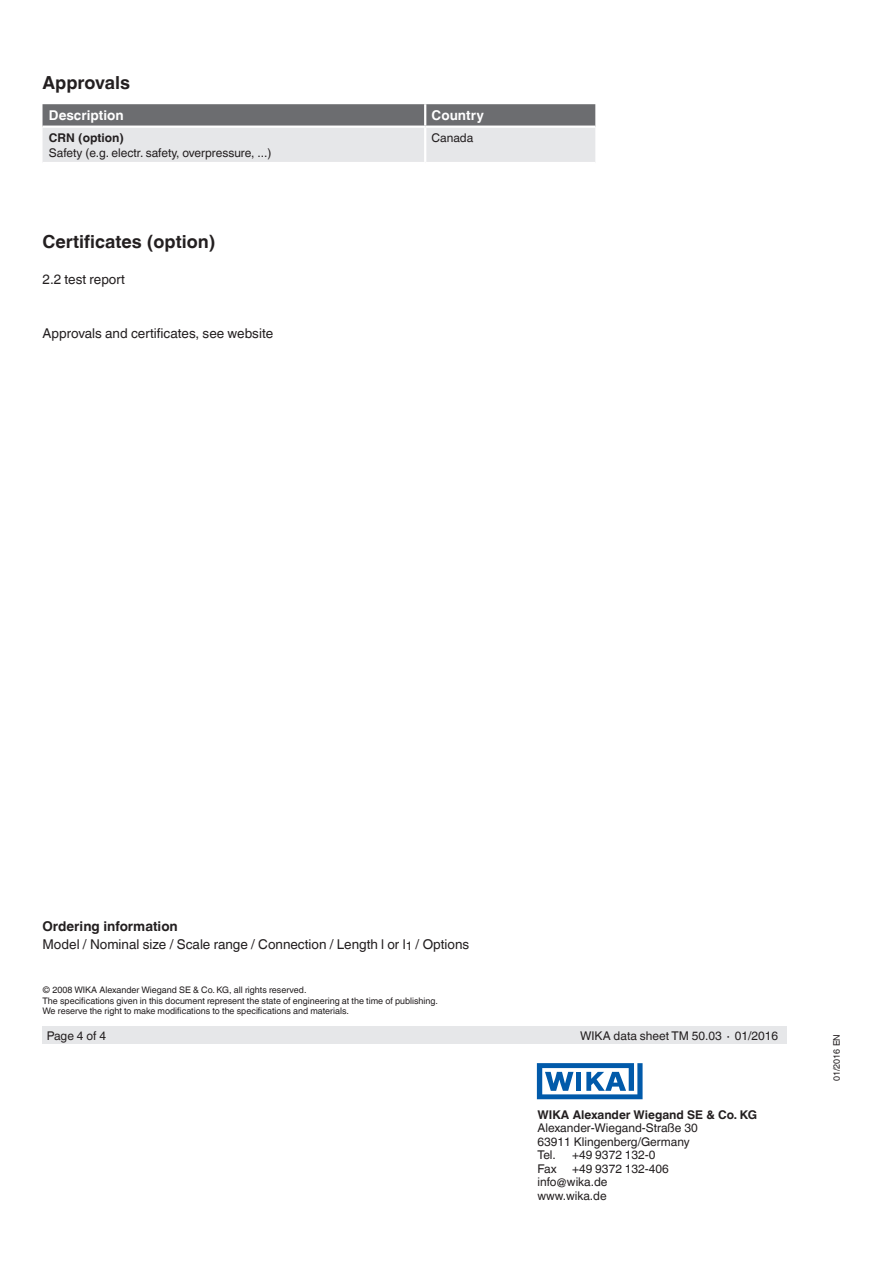
<style>
.page{position:relative;width:893px;height:1263px;background:#fff}
.page>*{position:absolute;margin:0;border:0;box-sizing:border-box;transform-origin:0 0}
.t1{font:700 18px "Helvetica World";color:#231f20}
.t2{font:13.5px/18px "Helvetica World";color:#231f20}
.t3{font:700 13.5px "Helvetica World";color:#fff}
.t4{font:12px/13.5px "Helvetica World";color:#231f20}
.t5{font:700 12px "Helvetica World";color:#231f20}
.t6{font:9px/10.5px "Helvetica World";color:#231f20}
.s1{font-weight:700}
</style>
<div class="page">
<svg style="left:537px;top:1063px;width:106px;height:36px"></svg>
<div style="left:43px;top:1027px;width:744px;height:17px;background:#e6e7e9"></div>
<svg style="left:43px;top:104px;width:552px;height:58px;background:#b7b8bb"></svg>
<hr style="left:425px;top:126px;width:170px;height:2px;background:#fff">
<hr style="left:424px;top:104px;width:2px;height:22px;background:#fff">
<hr style="left:43px;top:126px;width:382px;height:2px;background:#fff">
<hr style="left:424px;top:128px;width:2px;height:34px;background:#fff">
<h1 class="t1" style="left:43px;top:73px;width:89px">Approvals</h1>
<h2 class="t3" style="left:49px;top:108px;width:76px">Description</h2>
<h2 class="t3" style="left:432px;top:108px;width:54px">Country</h2>
<h3 class="t5" style="left:49px;top:130px;width:77px">CRN (option)</h3>
<h3 class="t4" style="left:49px;top:146px;width:224px">Safety (e.g. electr. safety, overpressure, ...)</h3>
<h3 class="t4" style="left:432px;top:131px;width:43px">Canada</h3>
<h1 class="t1" style="left:43px;top:231px;width:175px">Certificates (option)</h1>
<h2 class="t2" style="left:43px;top:270px;width:84px">2.2 test report</h2>
<h2 class="t2" style="left:43px;top:324px;width:232px">Approvals and certificates, see website</h2>
<h2 class="t2" style="left:43px;top:917px;width:428px"><span class="s1">Ordering information<br></span>Model / Nominal size / Scale range / Connection / Length l or l<sub>1</sub> / Options</h2>
<p class="t6" style="left:43px;top:985px;width:397px">© 2008 WIKA Alexander Wiegand SE &amp; Co. KG, all rights reserved.<br>The specifications given in this document represent the state of engineering at the time of publishing.<br>We reserve the right to make modifications to the specifications and materials.</p>
<h3 class="t4" style="left:47px;top:1029px;width:61px">Page 4 of 4</h3>
<h3 class="t4" style="left:580px;top:1029px;width:200px">WIKA data sheet TM 50.03 ∙ 01/2016</h3>
<h3 class="t5" style="left:537px;top:1107px;width:221px">WIKA Alexander Wiegand SE &amp; Co. KG</h3>
<h3 class="t4" style="left:537px;top:1121px;width:162px">Alexander-Wiegand-Straße 30<br>63911 Klingenberg/Germany<br>Tel.</h3>
<h3 class="t4" style="left:572px;top:1148px;width:85px">+49 9372 132-0</h3>
<h3 class="t4" style="left:537px;top:1161px;width:21px">Fax</h3>
<h3 class="t4" style="left:537px;top:1161px;width:133px;text-indent:34px">+49 9372 132-406 info@wika.de www.wika.de</h3>
<p class="t6" style="left:831px;top:1081px;width:49px;rotate:-90deg">01/2016 EN</p>
</div>
